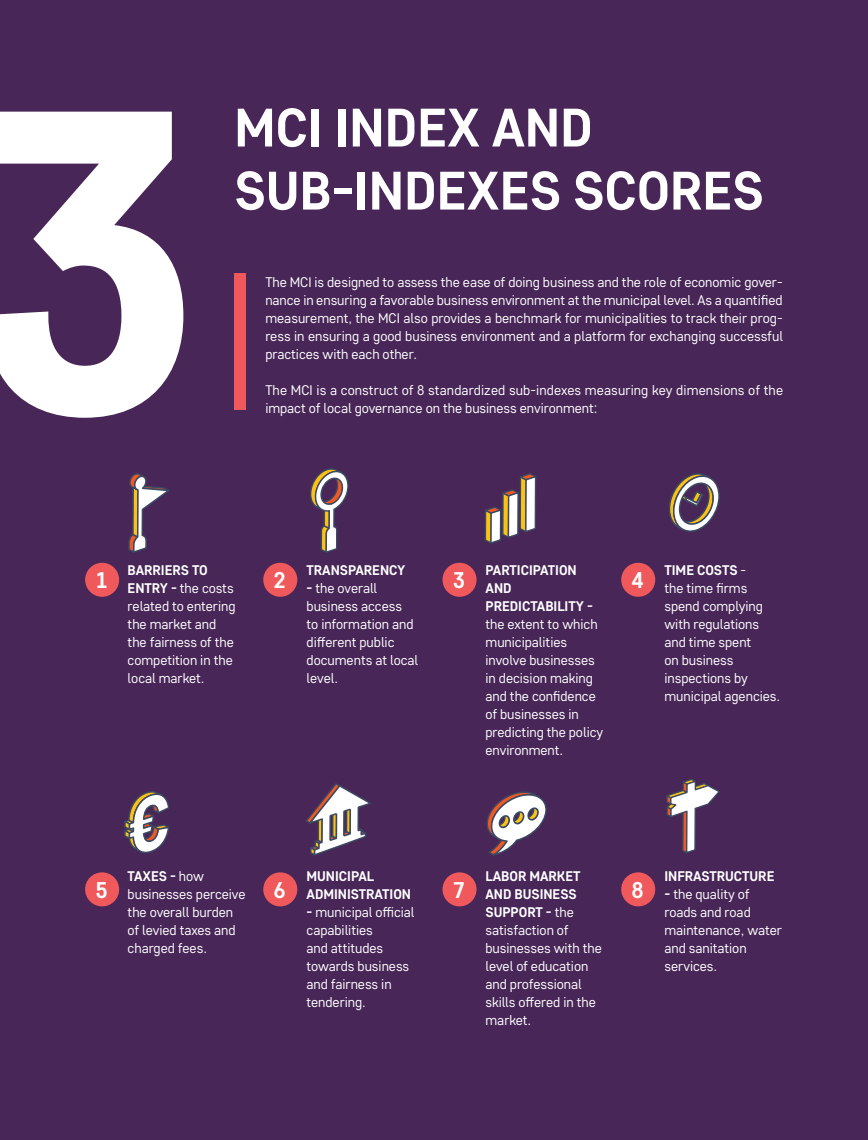
<style>
.page{position:relative;width:868px;height:1140px;background:#fff}
.page>*{position:absolute;margin:0;border:0;box-sizing:border-box;transform-origin:0 0}
.t1{font:800 429.75px "Core Sans D65";color:#fff}
.t2{font:700 54px/63px "Core Sans D55";letter-spacing:-.005em;color:#fff}
.t3{font:700 22.65px "Core Sans D55";color:#fff}
.t4{font:13.95px/18px "Core Sans D35";letter-spacing:-.005em;color:#fff}
.t5{font:700 13.95px/18px "Core Sans D55";letter-spacing:-.005em;color:#fff}
.s1{font-family:"Core Sans D55";font-weight:700}
.s2{font-family:"Core Sans D35";font-weight:400}
</style>
<div class="page">
<div style="left:0;top:0;width:867px;height:1140px;background:#482657"></div>
<div style="left:85px;top:563px;width:34px;height:34px;background:#f0595b;border-radius:50%"></div>
<div style="left:85px;top:872px;width:34px;height:34px;background:#f0595b;border-radius:50%"></div>
<div style="left:263px;top:563px;width:34px;height:34px;background:#f0595b;border-radius:50%"></div>
<div style="left:263px;top:872px;width:34px;height:34px;background:#f0595b;border-radius:50%"></div>
<div style="left:442px;top:563px;width:34px;height:34px;background:#f0595b;border-radius:50%"></div>
<div style="left:442px;top:872px;width:34px;height:34px;background:#f0595b;border-radius:50%"></div>
<div style="left:621px;top:563px;width:34px;height:34px;background:#f0595b;border-radius:50%"></div>
<div style="left:621px;top:872px;width:34px;height:34px;background:#f0595b;border-radius:50%"></div>
<svg style="left:666px;top:779px;width:54px;height:74px"></svg>
<svg style="left:484px;top:473px;width:52px;height:71px"></svg>
<svg style="left:124px;top:791px;width:46px;height:62px"></svg>
<svg style="left:128px;top:473px;width:42px;height:80px"></svg>
<svg style="left:306px;top:783px;width:65px;height:73px"></svg>
<svg style="left:486px;top:791px;width:60px;height:65px"></svg>
<svg style="left:310px;top:468px;width:39px;height:85px"></svg>
<svg style="left:669px;top:473px;width:51px;height:59px"></svg>
<div style="left:234px;top:274px;width:12px;height:136px;background:#f0595b"></div>
<h1 class="t1" style="left:-33px;top:-20px;width:237px">3</h1>
<h2 class="t2" style="left:234px;top:94px;width:531px">MCI INDEX AND<br>SUB-INDEXES SCORES</h2>
<p class="t4" style="left:265px;top:273px;width:519px;text-align:justify">The MCI is designed to assess the ease of doing business and the role of economic gover&shy;nance in ensuring a favorable business environment at the municipal level. As a quantified measurement, the MCI also provides a benchmark for municipalities to track their prog&shy;ress in ensuring a good business environment and a platform for exchanging successful practices with each other.</p>
<p class="t4" style="left:265px;top:381px;width:519px">The MCI is a construct of 8 standardized sub-indexes measuring key dimensions of the impact of local governance on the business environment:</p>
<h3 class="t3" style="left:95px;top:565px;width:14px">1</h3>
<p class="t5" style="left:128px;top:561px;width:82px">BARRIERS TO</p>
<p class="t4" style="left:128px;top:579px;width:109px"><span class="s1">ENTRY -</span> the costs related to entering the market and the fairness of the competition in the local market.</p>
<h3 class="t3" style="left:273px;top:565px;width:14px">2</h3>
<p class="t5" style="left:306px;top:561px;width:100px">TRANSPARENCY</p>
<p class="t4" style="left:306px;top:579px;width:113px"><span class="s1">-</span> the overall business access<br>to information and different public documents at local level.</p>
<h3 class="t3" style="left:453px;top:565px;width:14px">3</h3>
<p class="t5" style="left:485px;top:561px;width:109px">PARTICIPATION<br>AND<br>PREDICTABILITY -</p>
<p class="t4" style="left:485px;top:615px;width:119px">the extent to which municipalities involve businesses in decision making and the confidence of businesses in predicting the policy environment.</p>
<h3 class="t3" style="left:631px;top:565px;width:14px">4</h3>
<p class="t5" style="left:664px;top:561px;width:83px">TIME COSTS <span class="s2">-</span></p>
<p class="t4" style="left:664px;top:579px;width:117px">the time firms spend complying with regulations and time spent<br>on business inspections by municipal agencies.</p>
<h3 class="t3" style="left:95px;top:875px;width:14px">5</h3>
<p class="t5" style="left:128px;top:867px;width:78px">TAXES - <span class="s2">how</span></p>
<p class="t4" style="left:128px;top:885px;width:119px">businesses perceive the overall burden of levied taxes and charged fees.</p>
<h3 class="t3" style="left:273px;top:875px;width:14px">6</h3>
<p class="t5" style="left:306px;top:867px;width:106px">MUNICIPAL<br>ADMINISTRATION</p>
<p class="t4" style="left:306px;top:903px;width:109px"><span class="s1">-</span> municipal official capabilities<br>and attitudes towards business and fairness in tendering.</p>
<h3 class="t3" style="left:453px;top:875px;width:14px">7</h3>
<p class="t5" style="left:485px;top:867px;width:96px">LABOR MARKET<br>AND BUSINESS<br>SUPPORT - <span class="s2">the</span></p>
<p class="t4" style="left:485px;top:920px;width:118px">satisfaction of businesses with the level of education and professional skills offered in the market.</p>
<h3 class="t3" style="left:631px;top:875px;width:14px">8</h3>
<p class="t5" style="left:664px;top:866px;width:111px">INFRASTRUCTURE</p>
<p class="t4" style="left:664px;top:884px;width:119px"><span class="s1">-</span> the quality of roads and road maintenance, water and sanitation services.</p>
</div>
